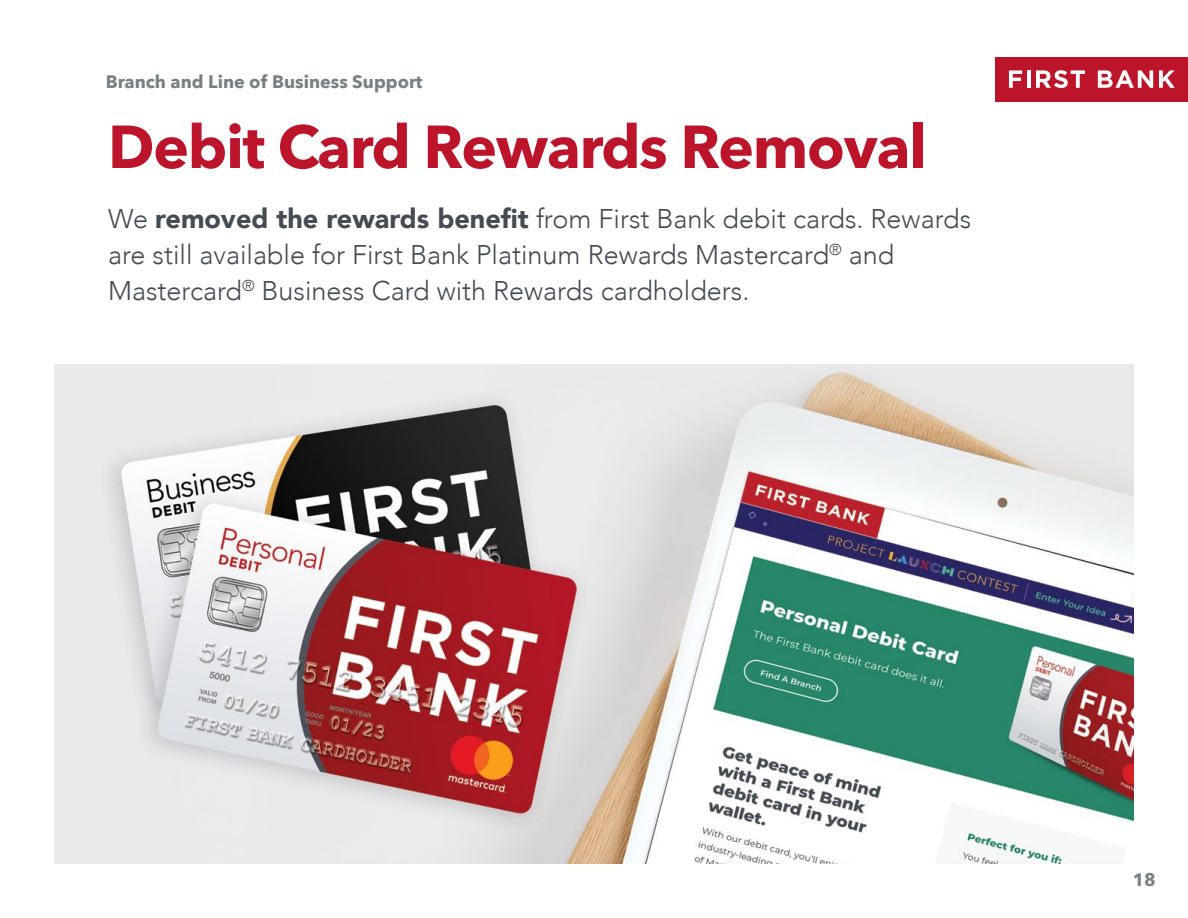
<style>
.page{position:relative;width:1188px;height:918px;background:#fff}
.page>*{position:absolute;margin:0;border:0;box-sizing:border-box;transform-origin:0 0}
.t1{font:700 60px "Avenir Next";letter-spacing:-.02em;color:#bc152b}
.t2{font:300 27px/36px "Avenir";color:#444b53}
.t3{font:700 18px "Avenir Next";color:#778084}
.s1{font-weight:900}
</style>
<div class="page">
<img style="left:54px;top:364px;width:1080px;height:500px">
<div style="left:996px;top:57px;width:192px;height:44px;background:#bc152b"></div>
<svg style="left:1009px;top:70px;width:13px;height:18px"></svg>
<hr style="left:1027px;top:70px;width:3px;height:18px;background:#fff">
<svg style="left:1036px;top:70px;width:49px;height:18px"></svg>
<svg style="left:1098px;top:70px;width:55px;height:18px"></svg>
<svg style="left:1159px;top:70px;width:16px;height:18px"></svg>
<p class="t3" style="left:106px;top:66px;width:318px">Branch and Line of Business Support</p>
<h1 class="t1" style="left:108px;top:95px;width:821px">Debit Card Rewards Removal</h1>
<p class="t2" style="left:108px;top:201px;width:865px">We <span class="s1">removed the rewards benefit</span> from First Bank debit cards. Rewards are still available for First Bank Platinum Rewards Mastercard<sup>®</sup> and<br>Mastercard<sup>®</sup> Business Card with Rewards cardholders.</p>
<p class="t3" style="left:1133px;top:864px;width:25px">18</p>
</div>
